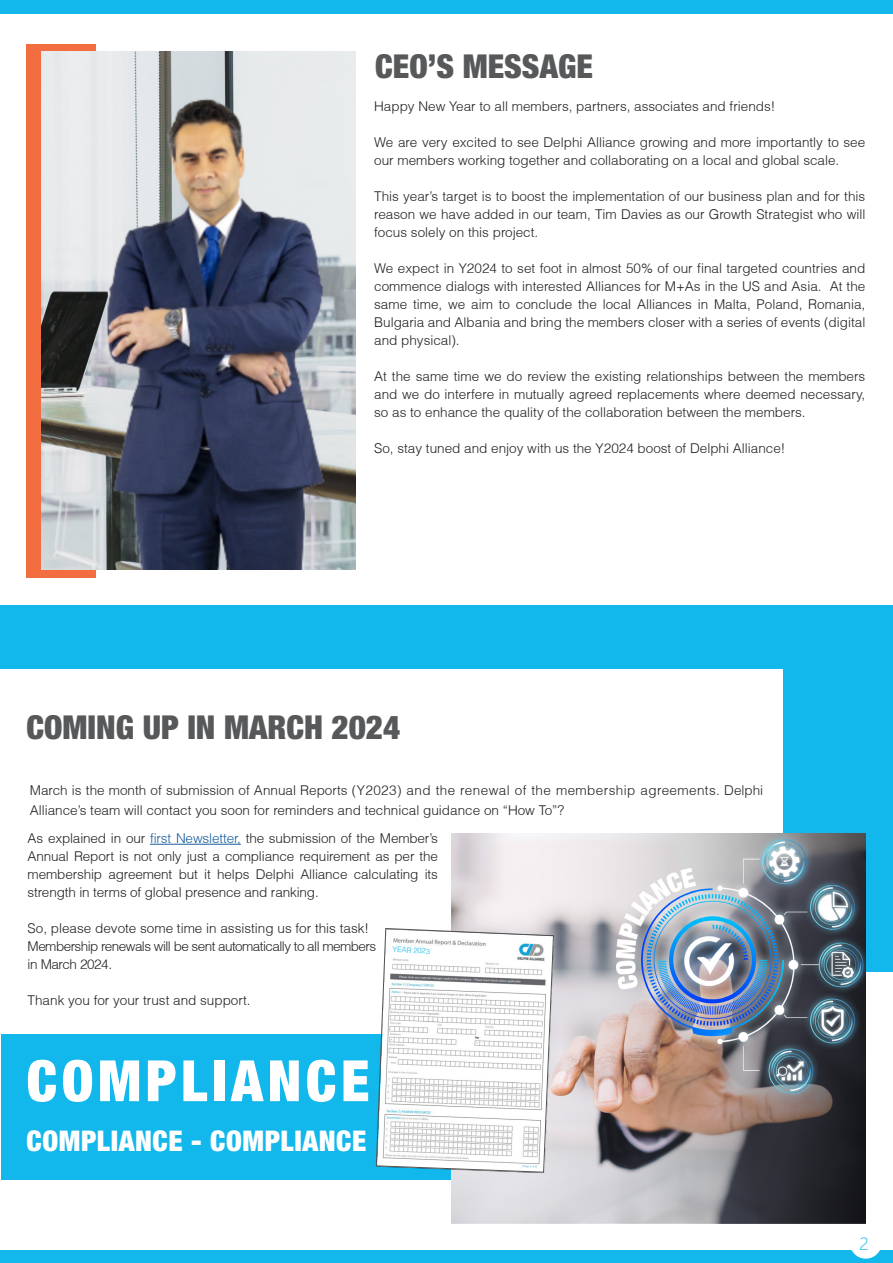
<style>
.page{position:relative;width:893px;height:1263px;background:#fff}
.page>*{position:absolute;margin:0;border:0;box-sizing:border-box;transform-origin:0 0}
.t1{font:900 condensed 57px "Helvetica Neue LT Std";letter-spacing:.08em;color:#fff}
.t2{font:900 condensed 33px "Helvetica Neue LT Std";color:#57585a}
.t3{font:900 condensed 28.5px "Helvetica Neue LT Std";letter-spacing:.02em;color:#fff}
.t4{font:300 18px "Yu Gothic UI";color:#12b8ed}
.t5{font:300 13.5px/18px "Helvetica";color:#231f20;text-align:justify}
.t6{font:300 13.5px "Helvetica";letter-spacing:-.04em;color:#231f20}
.t7{font:300 13.5px "Helvetica";letter-spacing:-.03em;color:#231f20}
.t8{font:300 7.5px "Helvetica";color:#14b8ec}
.s1{color:#175d9e}
</style>
<div class="page">
<div style="left:0;top:1250px;width:893px;height:13px;background:#12b8ec"></div>
<div style="left:0;top:0;width:893px;height:14px;background:#12b8ec"></div>
<div style="left:851px;top:1228px;width:30px;height:30px;background:#fff;border-radius:50%"></div>
<div style="left:850px;top:1227px;width:32px;height:31px;border:2px solid #fff;border-radius:50%"></div>
<div style="left:0;top:605px;width:893px;height:367px;background:#12b8ec"></div>
<div style="left:27px;top:45px;width:69px;height:533px;background:#f26d40"></div>
<div style="left:0;top:670px;width:782px;height:549px;background:#fff"></div>
<img style="left:41px;top:51px;width:315px;height:518px">
<hr style="left:150px;top:844px;width:91px;height:1px;background:#175d9e">
<div style="left:1px;top:1034px;width:461px;height:145px;background:#12b8ec"></div>
<img style="left:452px;top:833px;width:413px;height:391px">
<svg style="left:376px;top:928px;width:178px;height:244px"></svg>
<p class="t2" style="left:375px;top:45px;width:219px">CEO’S MESSAGE</p>
<p class="t5" style="left:374px;top:97px;width:403px">Happy New Year to all members, partners, associates and friends!</p>
<p class="t5" style="left:374px;top:133px;width:493px">We are very excited to see Delphi Alliance growing and more importantly to see our members working together and collaborating on a local and global scale.</p>
<p class="t5" style="left:374px;top:187px;width:493px">This year’s target is to boost the implementation of our business plan and for this reason we have added in our team, Tim Davies as our Growth Strategist who will focus solely on this project.</p>
<p class="t5" style="left:374px;top:259px;width:493px">We expect in Y2024 to set foot in almost 50% of our final targeted countries and commence dialogs with interested Alliances for M+As in the US and Asia. At the same time, we aim to conclude the local Alliances in Malta, Poland, Romania, Bulgaria and Albania and bring the members closer with a series of events (digital and physical).</p>
<p class="t5" style="left:374px;top:367px;width:493px">At the same time we do review the existing relationships between the members and we do interfere in mutually agreed replacements where deemed necessary, so as to enhance the quality of the collaboration between the members.</p>
<p class="t5" style="left:374px;top:439px;width:413px">So, stay tuned and enjoy with us the Y2024 boost of Delphi Alliance!</p>
<p class="t2" style="left:27px;top:707px;width:375px">COMING UP IN MARCH 2024</p>
<p class="t5" style="left:30px;top:781px;width:735px;line-height:19.5px">March is the month of submission of Annual Reports (Y2023) and the renewal of the membership agreements. Delphi<br>Alliance’s team will contact you soon for reminders and technical guidance on “How To”?</p>
<p class="t5" style="left:28px;top:829px;width:412px">As explained in our <span class="s1">first Newsletter,</span> the submission of the Member’s Annual Report is not only just a compliance requirement as per the membership agreement but it helps Delphi Alliance calculating its strength in terms of global presence and ranking.</p>
<p class="t5" style="left:28px;top:919px;width:343px">So, please devote some time in assisting us for this task!</p>
<p class="t6" style="left:28px;top:938px;width:350px">Membership renewals will be sent automatically to all members</p>
<p class="t7" style="left:28px;top:956px;width:86px">in March 2024.</p>
<p class="t5" style="left:28px;top:991px;width:225px">Thank you for your trust and support.</p>
<p class="t8" style="left:393px;top:944px;width:39px;rotate:3deg">YEAR 2023</p>
<p class="t1" style="left:27px;top:1046px;width:344px">COMPLIANCE</p>
<p class="t3" style="left:27px;top:1123px;width:341px">COMPLIANCE - COMPLIANCE</p>
<h3 class="t4" style="left:859px;top:1226px;width:11px">2</h3>
</div>
